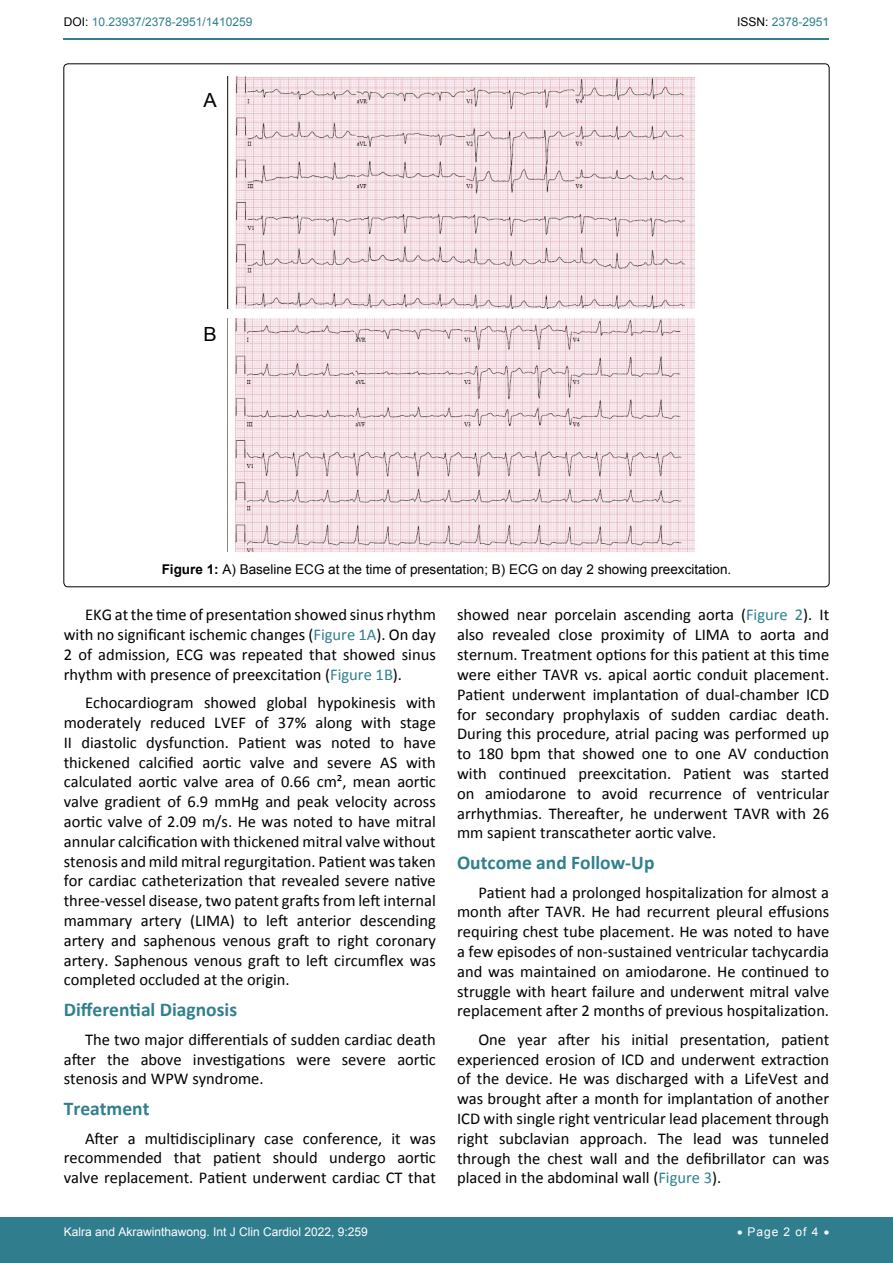
<style>
.page{position:relative;width:893px;height:1263px;background:#fff}
.page>*{position:absolute;margin:0;border:0;box-sizing:border-box;transform-origin:0 0}
.t1{font:700 19.5px "Calibri";color:#30808d}
.t2{font:19.5px "Arial";color:#000}
.t3{font:16.5px/19.8px "Calibri";color:#000;text-align:justify}
.t4{font:13.5px "Arial";color:#000}
.t5{font:12px "Arial";color:#fff}
.t6{font:12px "Arial";color:#30808d}
.s1{color:#000}
.s2{font-weight:700}
.s3{color:#30808d}
</style>
<div class="page">
<div style="left:0;top:1217px;width:893px;height:46px;background:#307d8d"></div>
<hr style="left:64px;top:38px;width:765px;height:2px;background:#30808d">
<img style="left:228px;top:77px;width:467px;height:232px">
<img style="left:235px;top:319px;width:459px;height:232px">
<p class="t6" style="left:64px;top:14px;width:190px"><span class="s1">DOI:</span> 10.23937/2378-2951/1410259</p>
<p class="t6" style="left:737px;top:14px;width:94px"><span class="s1">ISSN:</span> 2378-2951</p>
<p class="t2" style="left:204px;top:87px;width:15px">A</p>
<p class="t2" style="left:204px;top:322px;width:15px">B</p>
<p class="t4" style="left:162px;top:560px;width:571px"><span class="s2">Figure 1:</span> A) Baseline ECG at the time of presentation; B) ECG on day 2 showing preexcitation.</p>
<p class="t3" style="left:64px;top:605px;width:374px;text-indent:21px">EKG at the time of presentation showed sinus rhythm with no significant ischemic changes (<span class="s3">Figure 1A</span>). On day 2 of admission, ECG was repeated that showed sinus rhythm with presence of preexcitation (<span class="s3">Figure 1B</span>).</p>
<p class="t3" style="left:64px;top:693px;width:374px;text-indent:21px">Echocardiogram showed global hypokinesis with moderately reduced LVEF of 37% along with stage II diastolic dysfunction. Patient was noted to have thickened calcified aortic valve and severe AS with calculated aortic valve area of 0.66 cm², mean aortic valve gradient of 6.9 mmHg and peak velocity across aortic valve of 2.09 m/s. He was noted to have mitral annular calcification with thickened mitral valve without stenosis and mild mitral regurgitation. Patient was taken for cardiac catheterization that revealed severe native three-vessel disease, two patent grafts from left internal mammary artery (LIMA) to left anterior descending artery and saphenous venous graft to right coronary artery. Saphenous venous graft to left circumflex was completed occluded at the origin.</p>
<p class="t1" style="left:64px;top:997px;width:175px">Differential Diagnosis</p>
<p class="t3" style="left:64px;top:1029px;width:374px;text-indent:21px">The two major differentials of sudden cardiac death after the above investigations were severe aortic stenosis and WPW syndrome.</p>
<p class="t1" style="left:64px;top:1096px;width:87px">Treatment</p>
<p class="t3" style="left:64px;top:1128px;width:374px;text-indent:21px">After a multidisciplinary case conference, it was recommended that patient should undergo aortic valve replacement. Patient underwent cardiac CT that</p>
<p class="t3" style="left:457px;top:605px;width:374px">showed near porcelain ascending aorta (<span class="s3">Figure 2</span>). It also revealed close proximity of LIMA to aorta and sternum. Treatment options for this patient at this time were either TAVR vs. apical aortic conduit placement.<br>Patient underwent implantation of dual-chamber ICD for secondary prophylaxis of sudden cardiac death.<br>During this procedure, atrial pacing was performed up to 180 bpm that showed one to one AV conduction with continued preexcitation. Patient was started on amiodarone to avoid recurrence of ventricular arrhythmias. Thereafter, he underwent TAVR with 26 mm sapient transcatheter aortic valve.</p>
<p class="t1" style="left:457px;top:850px;width:199px">Outcome and Follow-Up</p>
<p class="t3" style="left:457px;top:882px;width:374px;text-indent:21px">Patient had a prolonged hospitalization for almost a month after TAVR. He had recurrent pleural effusions requiring chest tube placement. He was noted to have a few episodes of non-sustained ventricular tachycardia and was maintained on amiodarone. He continued to struggle with heart failure and underwent mitral valve replacement after 2 months of previous hospitalization.</p>
<p class="t3" style="left:457px;top:1029px;width:374px;text-indent:21px">One year after his initial presentation, patient experienced erosion of ICD and underwent extraction of the device. He was discharged with a LifeVest and was brought after a month for implantation of another ICD with single right ventricular lead placement through right subclavian approach. The lead was tunneled through the chest wall and the defibrillator can was placed in the abdominal wall (<span class="s3">Figure 3</span>).</p>
<p class="t5" style="left:64px;top:1223px;width:306px">Kalra and Akrawinthawong. Int J Clin Cardiol 2022, 9:259</p>
<p class="t5" style="left:737px;top:1223px;width:94px">• Page 2 of 4 •</p>
</div>
